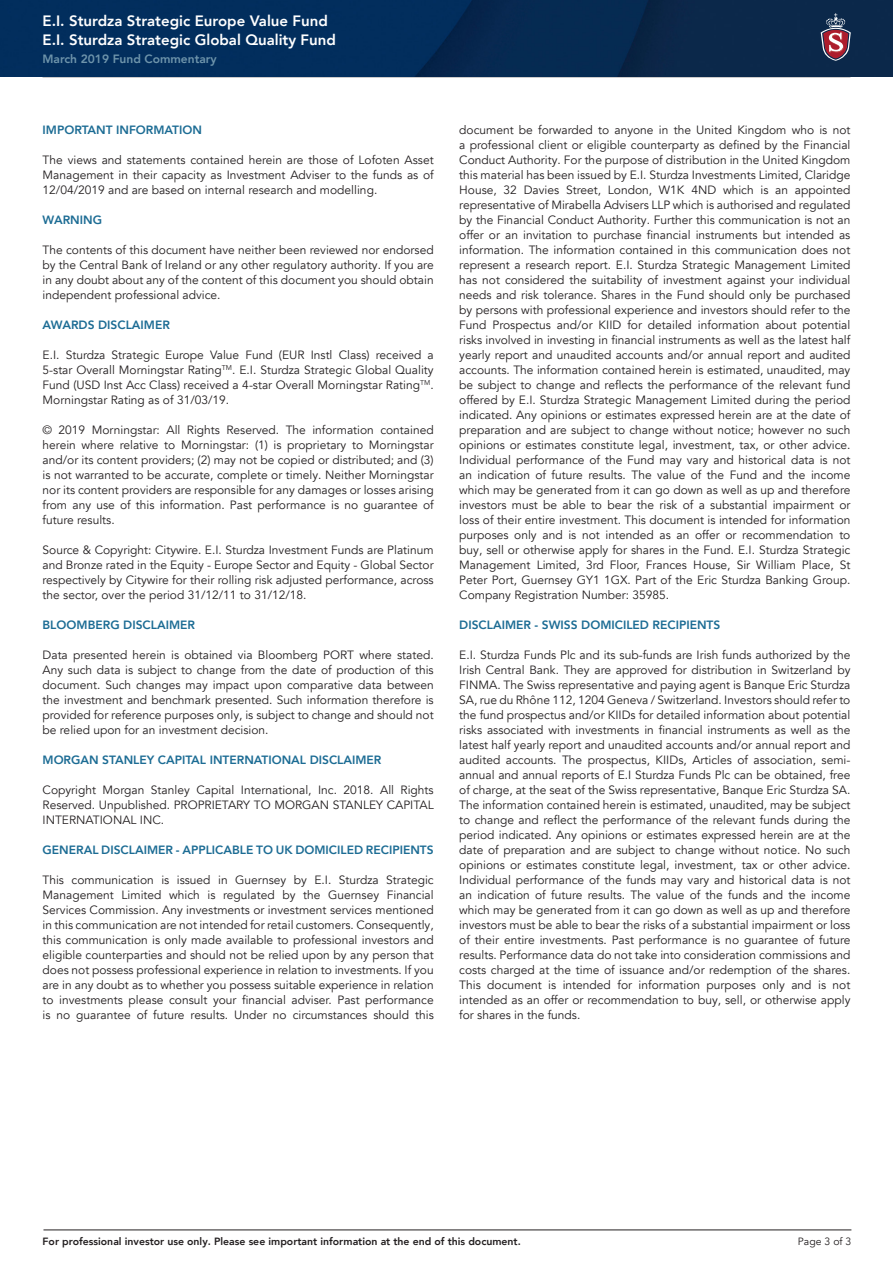
<style>
.page{position:relative;width:893px;height:1263px;background:#fff}
.page>*{position:absolute;margin:0;border:0;box-sizing:border-box;transform-origin:0 0}
.t1{font:800 15px "Avenir LT Com";color:#fff}
.t2{font:12px/15px "Avenir LT Com";color:#231f20;text-align:justify}
.t3{font:800 12px "Avenir LT Com";color:#1c6c94}
.t4{font:800 12px "Avenir LT Com";color:#6e94ab}
.t5{font:800 10.5px "Avenir LT Com";color:#231f20}
.t6{font:10.5px "Avenir LT Com";color:#231f20}
</style>
<div class="page">
<hr style="left:43px;top:1230px;width:808px;height:1px;background:#231f20">
<img style="left:0;top:0;width:893px;height:77px">
<svg style="left:821px;top:13px;width:30px;height:48px"></svg>
<p class="t1" style="left:43px;top:12px;width:287px">E.I. Sturdza Strategic Europe Value Fund</p>
<p class="t1" style="left:43px;top:31px;width:295px">E.I. Sturdza Strategic Global Quality Fund</p>
<p class="t4" style="left:43px;top:52px;width:176px">March 2019 Fund Commentary</p>
<p class="t3" style="left:43px;top:123px;width:161px">IMPORTANT INFORMATION</p>
<p class="t2" style="left:43px;top:153px;width:393px">The views and statements contained herein are those of Lofoten Asset Management in their capacity as Investment Adviser to the funds as of 12/04/2019 and are based on internal research and modelling.</p>
<p class="t3" style="left:43px;top:213px;width:61px">WARNING</p>
<p class="t2" style="left:43px;top:243px;width:393px">The contents of this document have neither been reviewed nor endorsed by the Central Bank of Ireland or any other regulatory authority. If you are in any doubt about any of the content of this document you should obtain independent professional advice.</p>
<p class="t3" style="left:43px;top:318px;width:129px">AWARDS DISCLAIMER</p>
<p class="t2" style="left:43px;top:348px;width:393px">E.I. Sturdza Strategic Europe Value Fund (EUR Instl Class) received a 5-star Overall Morningstar Rating<sup>TM</sup>. E.I. Sturdza Strategic Global Quality Fund (USD Inst Acc Class) received a 4-star Overall Morningstar Rating<sup>TM</sup>.<br>Morningstar Rating as of 31/03/19.</p>
<p class="t2" style="left:43px;top:423px;width:393px">© 2019 Morningstar: All Rights Reserved. The information contained herein where relative to Morningstar: (1) is proprietary to Morningstar and/or its content providers; (2) may not be copied or distributed; and (3) is not warranted to be accurate, complete or timely. Neither Morningstar nor its content providers are responsible for any damages or losses arising from any use of this information. Past performance is no guarantee of future results.</p>
<p class="t2" style="left:43px;top:543px;width:393px">Source &amp; Copyright: Citywire. E.I. Sturdza Investment Funds are Platinum and Bronze rated in the Equity - Europe Sector and Equity - Global Sector respectively by Citywire for their rolling risk adjusted performance, across the sector, over the period 31/12/11 to 31/12/18.</p>
<p class="t3" style="left:43px;top:618px;width:154px">BLOOMBERG DISCLAIMER</p>
<p class="t2" style="left:43px;top:648px;width:393px">Data presented herein is obtained via Bloomberg PORT where stated.<br>Any such data is subject to change from the date of production of this document. Such changes may impact upon comparative data between the investment and benchmark presented. Such information therefore is provided for reference purposes only, is subject to change and should not be relied upon for an investment decision.</p>
<p class="t3" style="left:43px;top:753px;width:340px">MORGAN STANLEY CAPITAL INTERNATIONAL DISCLAIMER</p>
<p class="t2" style="left:43px;top:783px;width:393px">Copyright Morgan Stanley Capital International, Inc. 2018. All Rights Reserved. Unpublished. PROPRIETARY TO MORGAN STANLEY CAPITAL INTERNATIONAL INC.</p>
<p class="t3" style="left:43px;top:843px;width:393px">GENERAL DISCLAIMER - APPLICABLE TO UK DOMICILED RECIPIENTS</p>
<p class="t2" style="left:43px;top:873px;width:393px">This communication is issued in Guernsey by E.I. Sturdza Strategic Management Limited which is regulated by the Guernsey Financial Services Commission. Any investments or investment services mentioned in this communication are not intended for retail customers. Consequently, this communication is only made available to professional investors and eligible counterparties and should not be relied upon by any person that does not possess professional experience in relation to investments. If you are in any doubt as to whether you possess suitable experience in relation to investments please consult your financial adviser. Past performance is no guarantee of future results. Under no circumstances should this</p>
<p class="t2" style="left:459px;top:123px;width:393px">document be forwarded to anyone in the United Kingdom who is not a professional client or eligible counterparty as defined by the Financial Conduct Authority. For the purpose of distribution in the United Kingdom this material has been issued by E.I. Sturdza Investments Limited, Claridge House, 32 Davies Street, London, W1K 4ND which is an appointed representative of Mirabella Advisers LLP which is authorised and regulated by the Financial Conduct Authority. Further this communication is not an offer or an invitation to purchase financial instruments but intended as information. The information contained in this communication does not represent a research report. E.I. Sturdza Strategic Management Limited has not considered the suitability of investment against your individual needs and risk tolerance. Shares in the Fund should only be purchased by persons with professional experience and investors should refer to the Fund Prospectus and/or KIID for detailed information about potential risks involved in investing in financial instruments as well as the latest half yearly report and unaudited accounts and/or annual report and audited accounts. The information contained herein is estimated, unaudited, may be subject to change and reflects the performance of the relevant fund offered by E.I. Sturdza Strategic Management Limited during the period indicated. Any opinions or estimates expressed herein are at the date of preparation and are subject to change without notice; however no such opinions or estimates constitute legal, investment, tax, or other advice.<br>Individual performance of the Fund may vary and historical data is not an indication of future results. The value of the Fund and the income which may be generated from it can go down as well as up and therefore investors must be able to bear the risk of a substantial impairment or loss of their entire investment. This document is intended for information purposes only and is not intended as an offer or recommendation to buy, sell or otherwise apply for shares in the Fund. E.I. Sturdza Strategic Management Limited, 3rd Floor, Frances House, Sir William Place, St Peter Port, Guernsey GY1 1GX. Part of the Eric Sturdza Banking Group.<br>Company Registration Number: 35985.</p>
<p class="t3" style="left:459px;top:618px;width:263px">DISCLAIMER - SWISS DOMICILED RECIPIENTS</p>
<p class="t2" style="left:459px;top:648px;width:393px">E.I. Sturdza Funds Plc and its sub-funds are Irish funds authorized by the Irish Central Bank. They are approved for distribution in Switzerland by FINMA. The Swiss representative and paying agent is Banque Eric Sturdza SA, rue du Rhône 112, 1204 Geneva / Switzerland. Investors should refer to the fund prospectus and/or KIIDs for detailed information about potential risks associated with investments in financial instruments as well as the latest half yearly report and unaudited accounts and/or annual report and audited accounts. The prospectus, KIIDs, Articles of association, semi&shy;annual and annual reports of E.I Sturdza Funds Plc can be obtained, free of charge, at the seat of the Swiss representative, Banque Eric Sturdza SA.<br>The information contained herein is estimated, unaudited, may be subject to change and reflect the performance of the relevant funds during the period indicated. Any opinions or estimates expressed herein are at the date of preparation and are subject to change without notice. No such opinions or estimates constitute legal, investment, tax or other advice.<br>Individual performance of the funds may vary and historical data is not an indication of future results. The value of the funds and the income which may be generated from it can go down as well as up and therefore investors must be able to bear the risks of a substantial impairment or loss of their entire investments. Past performance is no guarantee of future results. Performance data do not take into consideration commissions and costs charged at the time of issuance and/or redemption of the shares.<br>This document is intended for information purposes only and is not intended as an offer or recommendation to buy, sell, or otherwise apply for shares in the funds.</p>
<p class="t5" style="left:43px;top:1235px;width:480px">For professional investor use only. Please see important information at the end of this document.</p>
<p class="t6" style="left:798px;top:1235px;width:55px">Page 3 of 3</p>
</div>
